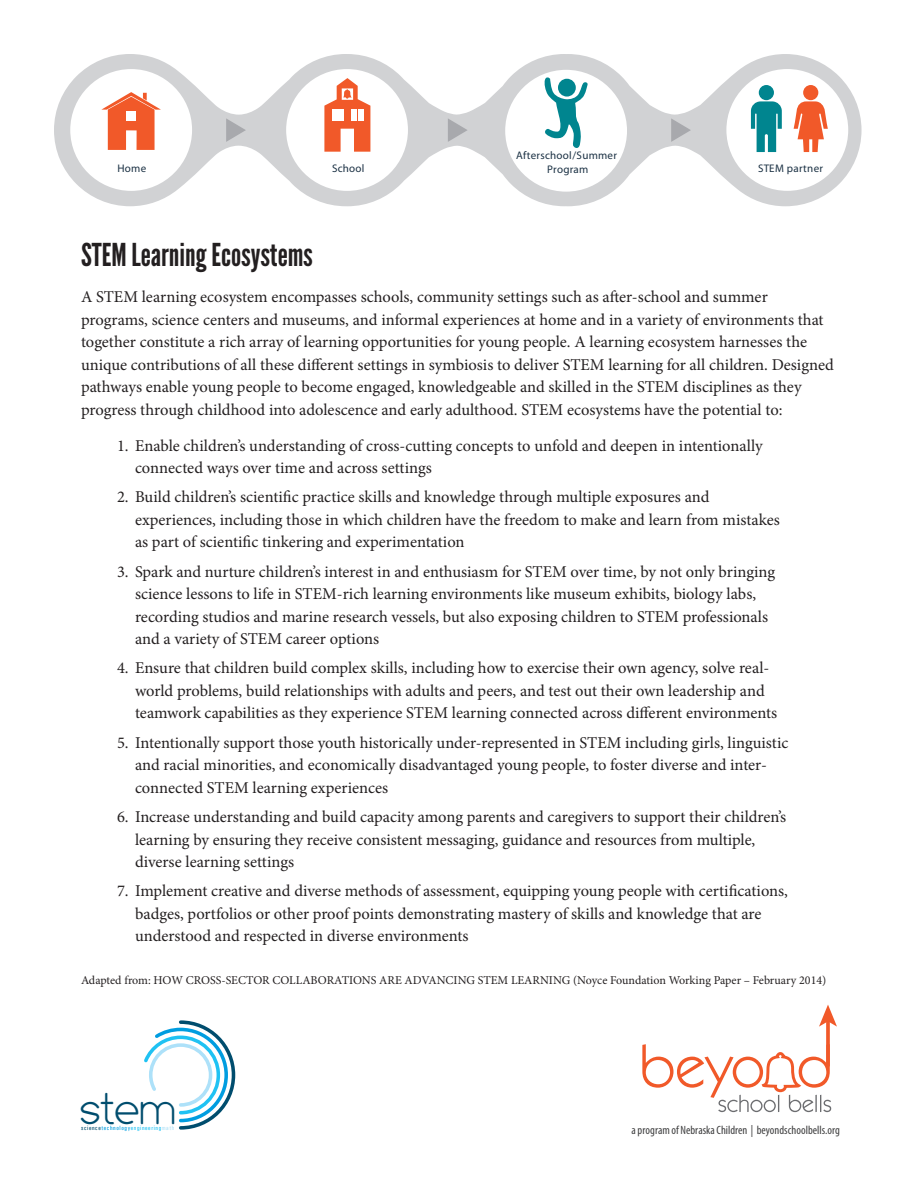
<style>
.page{position:relative;width:918px;height:1188px;background:#fff}
.page>*{position:absolute;margin:0;border:0;box-sizing:border-box;transform-origin:0 0}
.t1{font:100 47.85px "Comfortaa";color:#004d6e}
.t2{font:31.5px "League Gothic";color:#231f20}
.t3{font:16.5px/22.5px "Minion Pro";color:#231f20}
.t4{font:12px "Minion Pro";color:#231f20}
.t5{font:condensed 12px "Myriad Pro";color:#3e3e3f}
.t6{font:900 11.1px "Univers";letter-spacing:.025em;color:#1a3043}
.t7{font:500 condensed 6.15px "Univers";letter-spacing:.105em;color:#1fc2f3}
.s1{color:#004d6e}
.s2{color:#009de0}
.s3{color:#aee1f8}
</style>
<div class="page">
<svg style="left:642px;top:1044px;width:189px;height:68px"></svg>
<svg style="left:826px;top:1027px;width:4px;height:39px"></svg>
<svg style="left:819px;top:1005px;width:18px;height:22px"></svg>
<svg style="left:54px;top:54px;width:808px;height:152px"></svg>
<div style="left:70px;top:69px;width:122px;height:122px;background:#fff;border-radius:50%"></div>
<svg style="left:226px;top:118px;width:20px;height:24px"></svg>
<svg style="left:101px;top:92px;width:60px;height:58px"></svg>
<svg style="left:448px;top:118px;width:20px;height:24px"></svg>
<svg style="left:671px;top:118px;width:20px;height:24px"></svg>
<div style="left:286px;top:69px;width:122px;height:122px;background:#fff;border-radius:50%"></div>
<div style="left:505px;top:70px;width:122px;height:122px;background:#fff;border-radius:50%"></div>
<div style="left:726px;top:69px;width:122px;height:122px;background:#fff;border-radius:50%"></div>
<div style="left:759px;top:85px;width:15px;height:15px;background:#00858f;border-radius:50%"></div>
<svg style="left:751px;top:101px;width:31px;height:51px"></svg>
<div style="left:803px;top:85px;width:15px;height:15px;background:#f15929;border-radius:50%"></div>
<svg style="left:794px;top:101px;width:34px;height:51px"></svg>
<svg style="left:544px;top:77px;width:44px;height:71px"></svg>
<svg style="left:324px;top:78px;width:46px;height:74px"></svg>
<svg style="left:144px;top:1020px;width:92px;height:110px"></svg>
<p class="t6" style="left:516px;top:149px;width:102px">Afterschool/Summer</p>
<p class="t6" style="left:332px;top:162px;width:34px">School</p>
<p class="t6" style="left:547px;top:162px;width:43px">Program</p>
<p class="t6" style="left:118px;top:162px;width:30px">Home</p>
<p class="t6" style="left:758px;top:162px;width:67px">STEM partner</p>
<h2 class="t2" style="left:81px;top:237px;width:234px">STEM Learning Ecosystems</h2>
<p class="t3" style="left:81px;top:286px;width:754px">A STEM learning ecosystem encompasses schools, community settings such as after-school and summer programs, science centers and museums, and informal experiences at home and in a variety of environments that together constitute a rich array of learning opportunities for young people. A learning ecosystem harnesses the unique contributions of all these different settings in symbiosis to deliver STEM learning for all children. Designed pathways enable young people to become engaged, knowledgeable and skilled in the STEM disciplines as they progress through childhood into adolescence and early adulthood. STEM ecosystems have the potential to:</p>
<p class="t3" style="left:135px;top:434px;width:629px;text-indent:-18px">1. Enable children’s understanding of cross-cutting concepts to unfold and deepen in intentionally connected ways over time and across settings</p>
<p class="t3" style="left:135px;top:486px;width:646px;text-indent:-18px">2. Build children’s scientific practice skills and knowledge through multiple exposures and experiences, including those in which children have the freedom to make and learn from mistakes as part of scientific tinkering and experimentation</p>
<p class="t3" style="left:135px;top:560px;width:642px;text-indent:-18px">3. Spark and nurture children’s interest in and enthusiasm for STEM over time, by not only bringing science lessons to life in STEM-rich learning environments like museum exhibits, biology labs, recording studios and marine research vessels, but also exposing children to STEM professionals and a variety of STEM career options</p>
<p class="t3" style="left:135px;top:657px;width:644px;text-indent:-18px">4. Ensure that children build complex skills, including how to exercise their own agency, solve real&shy;world problems, build relationships with adults and peers, and test out their own leadership and teamwork capabilities as they experience STEM learning connected across different environments</p>
<p class="t3" style="left:135px;top:731px;width:655px;text-indent:-18px">5. Intentionally support those youth historically under-represented in STEM including girls, linguistic and racial minorities, and economically disadvantaged young people, to foster diverse and inter&shy;connected STEM learning experiences</p>
<p class="t3" style="left:135px;top:806px;width:653px;text-indent:-18px">6. Increase understanding and build capacity among parents and caregivers to support their children’s learning by ensuring they receive consistent messaging, guidance and resources from multiple, diverse learning settings</p>
<p class="t3" style="left:135px;top:880px;width:654px;text-indent:-18px">7. Implement creative and diverse methods of assessment, equipping young people with certifications, badges, portfolios or other proof points demonstrating mastery of skills and knowledge that are understood and respected in diverse environments</p>
<p class="t4" style="left:81px;top:972px;width:747px">Adapted from: HOW CROSS-SECTOR COLLABORATIONS ARE ADVANCING STEM LEARNING (Noyce Foundation Working Paper – February 2014)</p>
<h1 class="t1" style="left:80px;top:1082px;width:100px">stem</h1>
<p class="t7" style="left:81px;top:1124px;width:95px"><span class="s1">science</span><span class="s2">technology</span>engineering<span class="s3">math</span></p>
<p class="t5" style="left:632px;top:1123px;width:210px">a program of Nebraska Children | beyondschoolbells.org</p>
</div>
